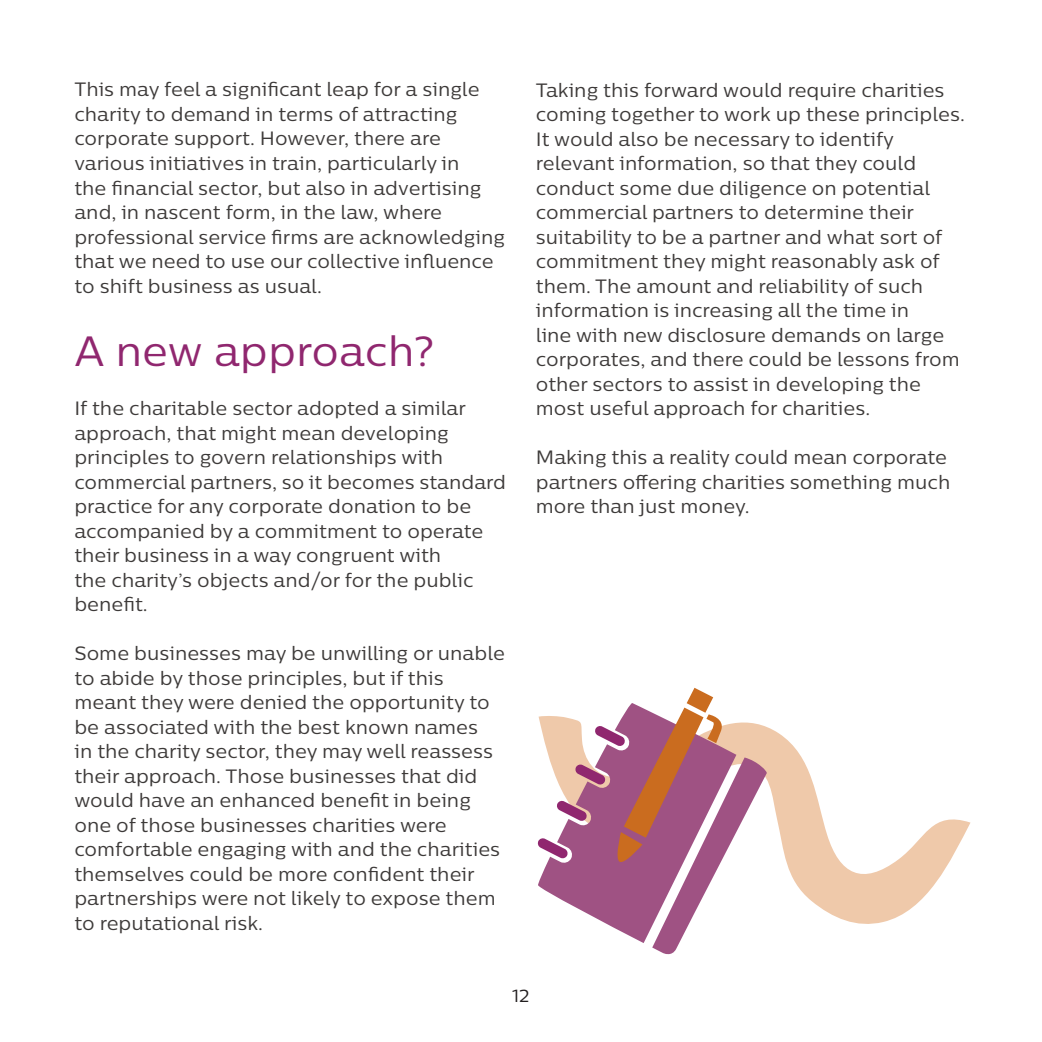
<style>
.page{position:relative;width:1042px;height:1042px;background:#fff}
.page>*{position:absolute;margin:0;border:0;box-sizing:border-box;transform-origin:0 0}
.t1{font:42px "Centrale Sans";color:#90276f}
.t2{font:19.25px/24.5px "Centrale Sans";color:#3d3a39}
.t3{font:17.5px "Centrale Sans";color:#231f20}
</style>
<div class="page">
<svg style="left:767px;top:727px;width:203px;height:197px"></svg>
<svg style="left:537px;top:688px;width:230px;height:267px"></svg>
<p class="t2" style="left:74px;top:77px;width:432px">This may feel a significant leap for a single charity to demand in terms of attracting corporate support. However, there are various initiatives in train, particularly in<br>the financial sector, but also in advertising and, in nascent form, in the law, where professional service firms are acknowledging that we need to use our collective influence to shift business as usual.</p>
<h1 class="t1" style="left:74px;top:325px;width:361px">A new approach?</h1>
<p class="t2" style="left:74px;top:396px;width:433px">If the charitable sector adopted a similar approach, that might mean developing principles to govern relationships with commercial partners, so it becomes standard practice for any corporate donation to be accompanied by a commitment to operate their business in a way congruent with<br>the charity’s objects and/or for the public benefit.</p>
<p class="t2" style="left:74px;top:641px;width:432px">Some businesses may be unwilling or unable to abide by those principles, but if this meant they were denied the opportunity to be associated with the best known names<br>in the charity sector, they may well reassess their approach. Those businesses that did would have an enhanced benefit in being one of those businesses charities were comfortable engaging with and the charities themselves could be more confident their partnerships were not likely to expose them to reputational risk.</p>
<p class="t2" style="left:536px;top:77px;width:430px">Taking this forward would require charities coming together to work up these principles.<br>It would also be necessary to identify relevant information, so that they could conduct some due diligence on potential commercial partners to determine their suitability to be a partner and what sort of commitment they might reasonably ask of them. The amount and reliability of such information is increasing all the time in<br>line with new disclosure demands on large corporates, and there could be lessons from other sectors to assist in developing the most useful approach for charities.</p>
<p class="t2" style="left:536px;top:445px;width:416px">Making this a reality could mean corporate partners offering charities something much more than just money.</p>
<p class="t3" style="left:512px;top:984px;width:19px">12</p>
</div>
